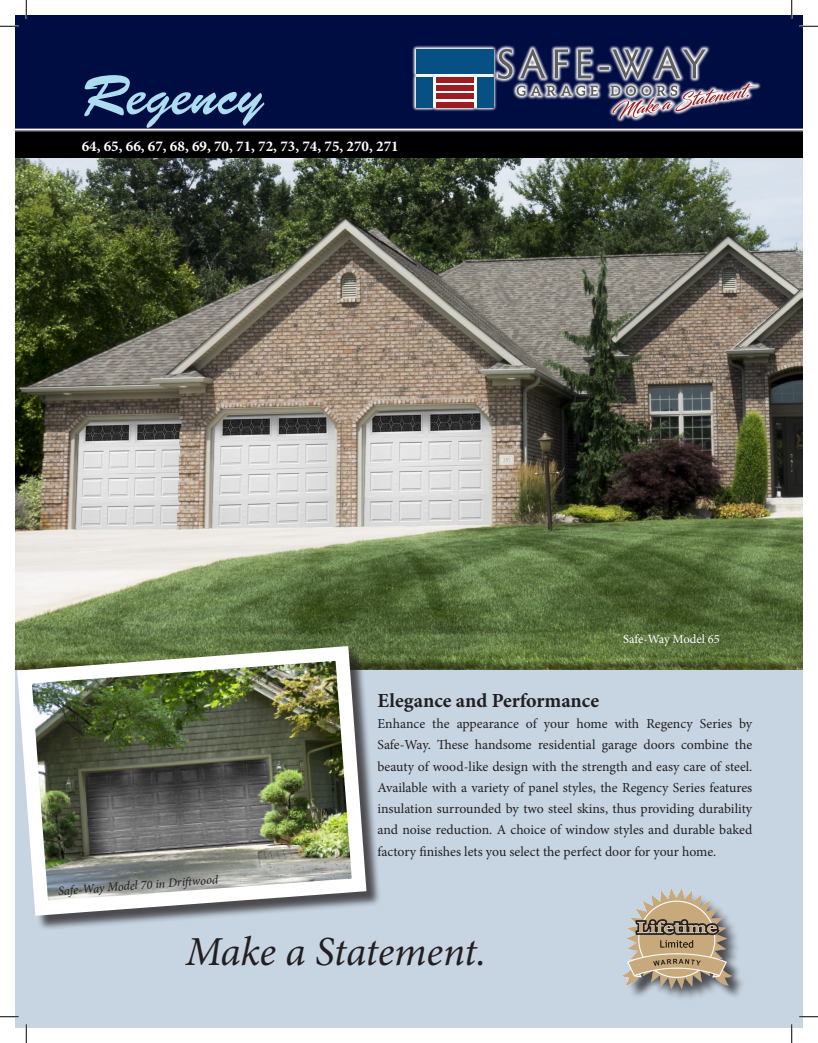
<style>
.page{position:relative;width:818px;height:1043px;background:#fff}
.page>*{position:absolute;margin:0;border:0;box-sizing:border-box;transform-origin:0 0}
.t1{font:56.25px "Brush Script Std";color:#acdcf0}
.t2{font:italic 41.25px "Minion Pro";letter-spacing:-.01em;color:#231f20}
.t3{font:700 20px "Minion Pro";color:#231f20}
.t4{font:700 15px "Minion Pro";color:#fff}
.t5{font:13.75px/21.2px "Minion Pro";color:#231f20;text-align:justify}
.t6{font:italic 12.5px "Minion Pro";color:#231f20}
.t7{font:12.5px "Minion Pro";letter-spacing:-.01em;color:#fff}
</style>
<div class="page">
<div style="left:15px;top:662px;width:787px;height:366px;background:#c7d5e2"></div>
<div style="left:15px;top:15px;width:787px;height:122px;background:#000d43"></div>
<img style="left:15px;top:128px;width:787px;height:30px">
<div style="left:625px;top:891px;width:121px;height:111px;background:#231f20;opacity:.75"></div>
<img style="left:622px;top:888px;width:111px;height:100px">
<img style="left:15px;top:158px;width:787px;height:511px">
<div style="left:19px;top:648px;width:362px;height:283px;background:#231f20;opacity:.75"></div>
<img style="left:15px;top:638px;width:359px;height:285px">
<svg style="left:412px;top:45px;width:349px;height:77px"></svg>
<img style="left:498px;top:49px;width:208px;height:30px">
<div style="left:416px;top:49px;width:77px;height:25px;background:#075084"></div>
<div style="left:416px;top:77px;width:16px;height:30px;background:#075084"></div>
<div style="left:477px;top:77px;width:16px;height:30px;background:#075084"></div>
<div style="left:436px;top:77px;width:37px;height:6px;background:#9e1c1f"></div>
<div style="left:436px;top:85px;width:37px;height:6px;background:#9e1c1f"></div>
<div style="left:436px;top:93px;width:37px;height:6px;background:#9e1c1f"></div>
<div style="left:436px;top:102px;width:37px;height:6px;background:#9e1c1f"></div>
<svg style="left:516px;top:85px;width:81px;height:11px"></svg>
<svg style="left:610px;top:84px;width:147px;height:35px"></svg>
<svg style="left:0;top:25px;width:19px;height:2px"></svg>
<svg style="left:799px;top:25px;width:19px;height:2px"></svg>
<svg style="left:0;top:1016px;width:19px;height:1px"></svg>
<svg style="left:799px;top:1015px;width:19px;height:2px"></svg>
<svg style="left:25px;top:0;width:2px;height:19px"></svg>
<svg style="left:25px;top:1024px;width:2px;height:18px"></svg>
<svg style="left:790px;top:0;width:2px;height:19px"></svg>
<svg style="left:791px;top:1024px;width:1px;height:18px"></svg>
<p class="t1" style="left:82px;top:64px;width:183px">Regency</p>
<p class="t4" style="left:82px;top:136px;width:318px">64, 65, 66, 67, 68, 69, 70, 71, 72, 73, 74, 75, 270, 271</p>
<p class="t7" style="left:623px;top:630px;width:98px">Safe-Way Model 65</p>
<p class="t3" style="left:377px;top:686px;width:223px">Elegance and Performance</p>
<p class="t5" style="left:377px;top:713px;width:376px">Enhance the appearance of your home with Regency Series by Safe-Way. These handsome residential garage doors combine the beauty of wood-like design with the strength and easy care of steel.<br>Available with a variety of panel styles, the Regency Series features insulation surrounded by two steel skins, thus providing durability and noise reduction. A choice of window styles and durable baked factory finishes lets you select the perfect door for your home.</p>
<p class="t6" style="left:57px;top:882px;width:162px;rotate:-4deg">Safe-Way Model 70 in Drift wood</p>
<p class="t2" style="left:186px;top:923px;width:302px">Make a Statement.</p>
</div>
